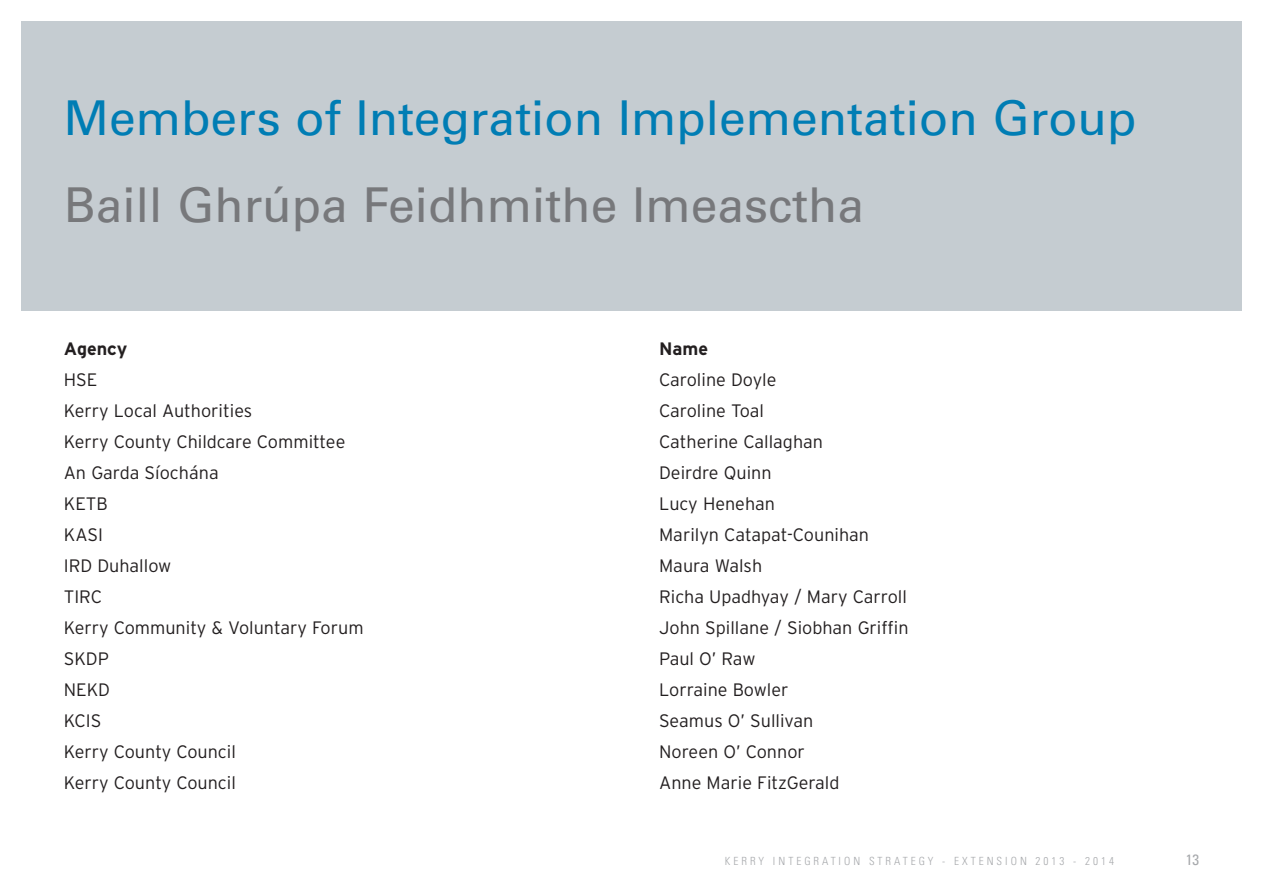
<style>
.page{position:relative;width:1263px;height:893px;background:#fff}
.page>*{position:absolute;margin:0;border:0;box-sizing:border-box;transform-origin:0 0}
.t1{font:48px "Univers";color:#007db4}
.t2{font:48px "Univers";color:#77787b}
.t3{font:300 18px "Interstate";color:#231f20}
.t4{font:700 18px "Interstate";color:#231f20}
.t5{font:condensed 15px "Univers";color:#a7a9ac}
.t6{font:300 condensed 11.25px "Univers";letter-spacing:.265em;color:#a7a9ac}
</style>
<div class="page">
<div style="left:21px;top:21px;width:1221px;height:289px;background:#c5ccd1"></div>
<h1 class="t1" style="left:64px;top:100px;width:1074px">Members of Integration Implementation Group</h1>
<h1 class="t2" style="left:64px;top:187px;width:802px">Baill Ghrúpa Feidhmithe Imeasctha</h1>
<p class="t4" style="left:64px;top:341px;width:65px">Agency</p>
<p class="t4" style="left:659px;top:341px;width:50px">Name</p>
<p class="t3" style="left:64px;top:373px;width:35px">HSE</p>
<p class="t3" style="left:659px;top:373px;width:119px">Caroline Doyle</p>
<p class="t3" style="left:64px;top:404px;width:190px">Kerry Local Authorities</p>
<p class="t3" style="left:659px;top:404px;width:107px">Caroline Toal</p>
<p class="t3" style="left:64px;top:435px;width:283px">Kerry County Childcare Committee</p>
<p class="t3" style="left:659px;top:435px;width:165px">Catherine Callaghan</p>
<p class="t3" style="left:64px;top:466px;width:156px">An Garda Síochána</p>
<p class="t3" style="left:659px;top:466px;width:114px">Deirdre Quinn</p>
<p class="t3" style="left:64px;top:497px;width:45px">KETB</p>
<p class="t3" style="left:659px;top:497px;width:118px">Lucy Henehan</p>
<p class="t3" style="left:64px;top:528px;width:41px">KASI</p>
<p class="t3" style="left:659px;top:528px;width:212px">Marilyn Catapat-Counihan</p>
<p class="t3" style="left:64px;top:559px;width:109px">IRD Duhallow</p>
<p class="t3" style="left:659px;top:559px;width:105px">Maura Walsh</p>
<p class="t3" style="left:64px;top:590px;width:40px">TIRC</p>
<p class="t3" style="left:659px;top:590px;width:249px">Richa Upadhyay / Mary Carroll</p>
<p class="t3" style="left:64px;top:621px;width:301px">Kerry Community &amp; Voluntary Forum</p>
<p class="t3" style="left:659px;top:621px;width:251px">John Spillane / Siobhan Griffin</p>
<p class="t3" style="left:64px;top:652px;width:47px">SKDP</p>
<p class="t3" style="left:659px;top:652px;width:98px">Paul O’ Raw</p>
<p class="t3" style="left:64px;top:683px;width:48px">NEKD</p>
<p class="t3" style="left:659px;top:683px;width:131px">Lorraine Bowler</p>
<p class="t3" style="left:64px;top:714px;width:39px">KCIS</p>
<p class="t3" style="left:659px;top:714px;width:156px">Seamus O’ Sullivan</p>
<p class="t3" style="left:64px;top:745px;width:174px">Kerry County Council</p>
<p class="t3" style="left:659px;top:745px;width:147px">Noreen O’ Connor</p>
<p class="t3" style="left:64px;top:776px;width:174px">Kerry County Council</p>
<p class="t3" style="left:659px;top:776px;width:182px">Anne Marie FitzGerald</p>
<p class="t6" style="left:725px;top:857px;width:391px">KERRY INTEGRATION STRATEGY - EXTENSION 2013 - 2014</p>
<p class="t5" style="left:1186px;top:854px;width:15px">13</p>
</div>
